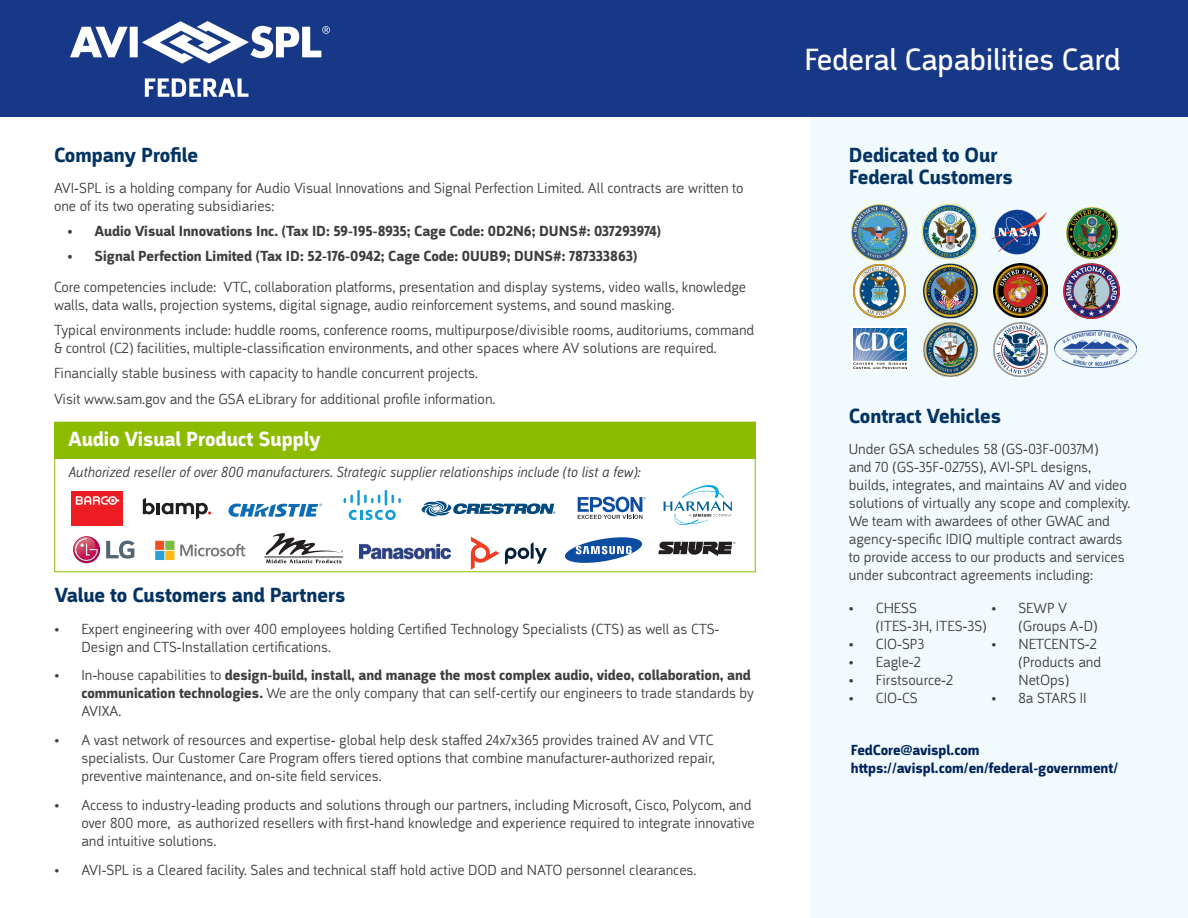
<style>
.page{position:relative;width:1188px;height:918px;background:#fff}
.page>*{position:absolute;margin:0;border:0;box-sizing:border-box;transform-origin:0 0}
.t1{font:31.5px "Argumentum";color:#fff}
.t2{font:700 21px/22.5px "Argumentum";color:#033362}
.t3{font:700 21px "Argumentum";color:#fff}
.t4{font:300 15px/18px "Argumentum";color:#3e3e3f}
.t5{font:700 15px/18px "Argumentum";color:#3e3e3f}
.t6{font:italic 300 15px "Argumentum";color:#3e3e3f}
.t7{font:700 15px "Argumentum";color:#00225c}
.s1{font-weight:300}
</style>
<div class="page">
<div style="left:54px;top:422px;width:701px;height:37px;background:#8dbb00"></div>
<div style="left:810px;top:116px;width:378px;height:802px;background:#f1fafd"></div>
<div style="left:0;top:0;width:1188px;height:117px;background:#173887"></div>
<img style="left:70px;top:21px;width:259px;height:76px">
<svg style="left:471px;top:537px;width:76px;height:33px"></svg>
<svg style="left:344px;top:490px;width:57px;height:30px"></svg>
<svg style="left:143px;top:498px;width:68px;height:21px"></svg>
<div style="left:71px;top:492px;width:52px;height:34px;background:#ee1d23"></div>
<svg style="left:76px;top:496px;width:43px;height:9px"></svg>
<svg style="left:422px;top:501px;width:133px;height:15px"></svg>
<svg style="left:106px;top:541px;width:28px;height:18px"></svg>
<svg style="left:73px;top:536px;width:27px;height:27px"></svg>
<svg style="left:73px;top:537px;width:25px;height:24px"></svg>
<svg style="left:264px;top:533px;width:79px;height:30px"></svg>
<svg style="left:229px;top:503px;width:93px;height:14px"></svg>
<svg style="left:664px;top:485px;width:68px;height:40px"></svg>
<svg style="left:658px;top:542px;width:77px;height:14px"></svg>
<svg style="left:565px;top:537px;width:77px;height:26px"></svg>
<img style="left:360px;top:544px;width:90px;height:16px">
<svg style="left:578px;top:497px;width:68px;height:22px"></svg>
<img style="left:852px;top:205px;width:55px;height:55px">
<img style="left:921px;top:203px;width:57px;height:57px">
<img style="left:991px;top:209px;width:56px;height:46px">
<img style="left:1066px;top:207px;width:51px;height:51px">
<img style="left:853px;top:264px;width:53px;height:53px">
<img style="left:922px;top:263px;width:56px;height:55px">
<img style="left:993px;top:264px;width:54px;height:54px">
<img style="left:1064px;top:263px;width:55px;height:56px">
<svg style="left:851px;top:326px;width:57px;height:45px"></svg>
<img style="left:853px;top:328px;width:53px;height:40px">
<img style="left:924px;top:322px;width:54px;height:54px">
<img style="left:993px;top:322px;width:54px;height:54px">
<img style="left:1055px;top:331px;width:82px;height:37px">
<svg style="left:155px;top:541px;width:90px;height:19px"></svg>
<p class="t2" style="left:54px;top:144px;width:146px">Company Profile</p>
<p class="t4" style="left:54px;top:179px;width:691px">AVI-SPL is a holding company for Audio Visual Innovations and Signal Perfection Limited. All contracts are written to one of its two operating subsidiaries:</p>
<p class="t5" style="left:68px;top:222px;width:595px">• Audio Visual Innovations Inc. (Tax ID: 59-195-8935; Cage Code: 0D2N6; DUNS#: 037293974)</p>
<p class="t5" style="left:68px;top:247px;width:571px">• Signal Perfection Limited (Tax ID: 52-176-0942; Cage Code: 0UUB9; DUNS#: 787333863)</p>
<p class="t4" style="left:54px;top:278px;width:694px">Core competencies include: VTC, collaboration platforms, presentation and display systems, video walls, knowledge walls, data walls, projection systems, digital signage, audio reinforcement systems, and sound masking.</p>
<p class="t4" style="left:54px;top:321px;width:702px">Typical environments include: huddle rooms, conference rooms, multipurpose/divisible rooms, auditoriums, command &amp; control (C2) facilities, multiple-classification environments, and other spaces where AV solutions are required.</p>
<p class="t4" style="left:54px;top:364px;width:426px">Financially stable business with capacity to handle concurrent projects.</p>
<p class="t4" style="left:54px;top:390px;width:443px">Visit www.sam.gov and the GSA eLibrary for additional profile information.</p>
<p class="t3" style="left:68px;top:427px;width:254px">Audio Visual Product Supply</p>
<p class="t6" style="left:68px;top:463px;width:573px">Authorized reseller of over 800 manufacturers. Strategic supplier relationships include (to list a few):</p>
<p class="t2" style="left:54px;top:585px;width:293px">Value to Customers and Partners</p>
<p class="t4" style="left:81px;top:620px;width:640px;text-indent:-27px">• Expert engineering with over 400 employees holding Certified Technology Specialists (CTS) as well as CTS-<br>Design and CTS-Installation certifications.</p>
<p class="t5" style="left:81px;top:667px;width:674px;text-indent:-27px"><span class="s1">• In-house capabilities to</span> design-build, install, and manage the most complex audio, video, collaboration, and communication technologies. <span class="s1">We are the only company that can self-certify our engineers to trade standards by<br>AVIXA.</span></p>
<p class="t4" style="left:81px;top:731px;width:635px;text-align:justify;text-indent:-27px">• A vast network of resources and expertise- global help desk staffed 24x7x365 provides trained AV and VTC specialists. Our Customer Care Program offers tiered options that combine manufacturer-authorized repair, preventive maintenance, and on-site field services.</p>
<p class="t4" style="left:81px;top:796px;width:675px;text-indent:-27px">• Access to industry-leading products and solutions through our partners, including Microsoft, Cisco, Polycom, and over 800 more, as authorized resellers with first-hand knowledge and experience required to integrate innovative and intuitive solutions.</p>
<p class="t4" style="left:54px;top:861px;width:644px">• AVI-SPL is a Cleared facility. Sales and technical staff hold active DOD and NATO personnel clearances.</p>
<p class="t1" style="left:804px;top:41px;width:318px">Federal Capabilities Card</p>
<p class="t2" style="left:849px;top:144px;width:166px">Dedicated to Our<br>Federal Customers</p>
<p class="t2" style="left:849px;top:405px;width:154px">Contract Vehicles</p>
<p class="t4" style="left:849px;top:440px;width:283px">Under GSA schedules 58 (GS-03F-0037M)<br>and 70 (GS-35F-0275S), AVI-SPL designs, builds, integrates, and maintains AV and video solutions of virtually any scope and complexity.</p>
<p class="t4" style="left:849px;top:512px;width:277px">We team with awardees of other GWAC and agency-specific IDIQ multiple contract awards to provide access to our products and services under subcontract agreements including:</p>
<p class="t4" style="left:876px;top:599px;width:112px;text-indent:-27px">• CHESS<br>(ITES-3H, ITES-3S)</p>
<p class="t4" style="left:849px;top:635px;width:77px">• CIO-SP3</p>
<p class="t4" style="left:849px;top:653px;width:74px">• Eagle-2</p>
<p class="t4" style="left:849px;top:671px;width:106px">• Firstsource-2</p>
<p class="t4" style="left:849px;top:689px;width:70px">• CIO-CS</p>
<p class="t4" style="left:1018px;top:599px;width:81px;text-indent:-27px">• SEWP V (Groups A-D)</p>
<p class="t4" style="left:1018px;top:635px;width:84px;text-indent:-27px">• NETCENTS-2 (Products and<br>NetOps)</p>
<p class="t4" style="left:991px;top:689px;width:97px">• 8a STARS II</p>
<p class="t7" style="left:851px;top:741px;width:130px">FedCore@avispl.com</p>
<p class="t7" style="left:851px;top:759px;width:269px">https://avispl.com/en/federal-government/</p>
</div>
